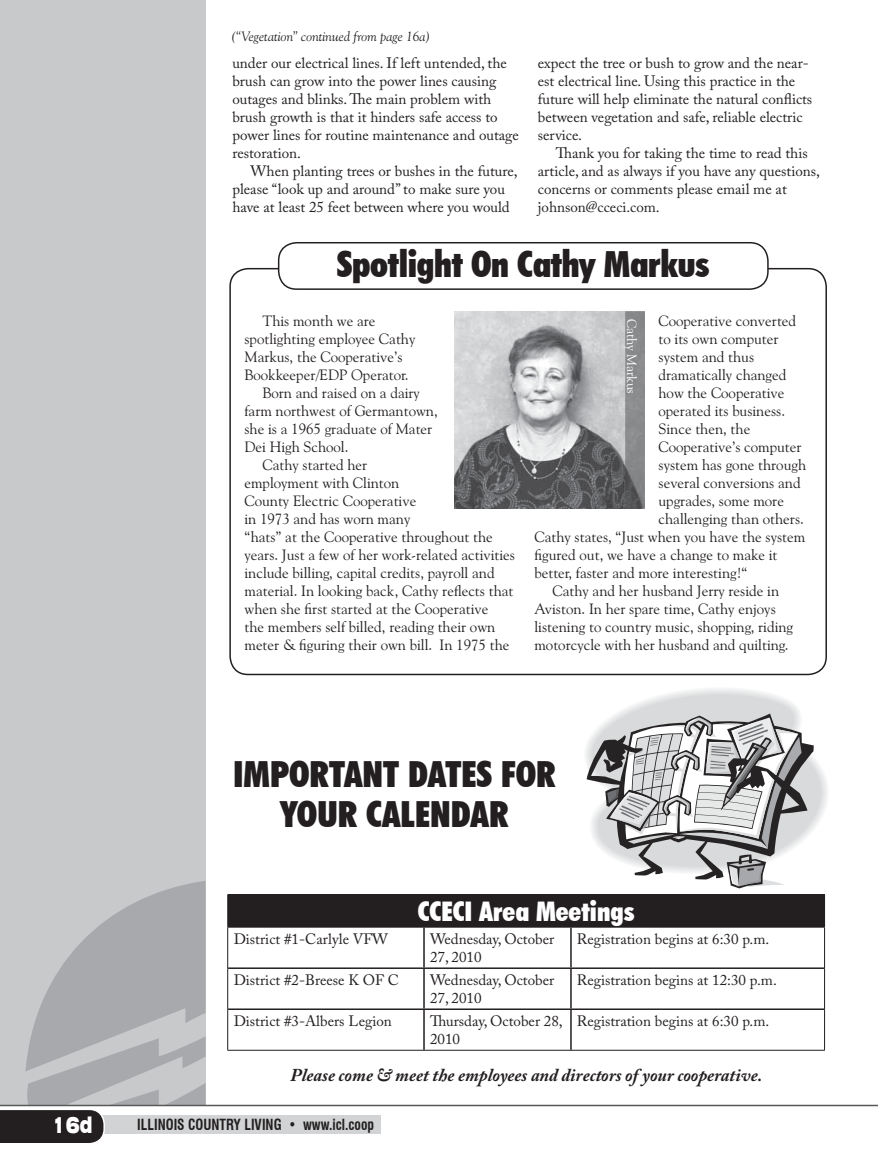
<style>
.page{position:relative;width:878px;height:1161px;background:#fff}
.page>*{position:absolute;margin:0;border:0;box-sizing:border-box;transform-origin:0 0}
.t1{font:900 condensed 36px/40.5px "Futura BT";letter-spacing:-.005em;color:#231f20;text-align:center}
.t2{font:900 condensed 27px "Futura BT";color:#fff}
.t3{font:900 expanded 22.5px "Swiss 721 BT";color:#fff;scale:.65 1}
.t4{font:italic 700 18px "Adobe Caslon Pro";color:#231f20}
.t5{font:15px "Goudy Old Style BT";color:#231f20}
.t6{font:15px/18px "Adobe Caslon Pro";color:#231f20}
.t7{font:700 condensed 15px "Swiss 721 BT";color:#231f20;scale:.9 1}
.t8{font:italic 13.5px "Goudy Old Style BT";color:#231f20}
.t9{font:13.5px "Goudy Old Style BT";letter-spacing:-.01em;color:#fff}
</style>
<div class="page">
<div style="left:278px;top:242px;width:490px;height:48px;border:2px solid #231f20;border-radius:18px"></div>
<div style="left:0;top:0;width:206px;height:1106px;background:#c7c9cb"></div>
<div style="left:228px;top:895px;width:596px;height:32px;background:#231f20"></div>
<hr style="left:423px;top:928px;width:2px;height:39px;background:#231f20">
<hr style="left:570px;top:928px;width:1px;height:39px;background:#231f20">
<hr style="left:228px;top:967px;width:196px;height:2px;background:#231f20">
<hr style="left:424px;top:967px;width:147px;height:2px;background:#231f20">
<hr style="left:423px;top:969px;width:2px;height:39px;background:#231f20">
<hr style="left:571px;top:967px;width:253px;height:2px;background:#231f20">
<hr style="left:570px;top:969px;width:1px;height:39px;background:#231f20">
<hr style="left:228px;top:1008px;width:196px;height:2px;background:#231f20">
<hr style="left:424px;top:1008px;width:147px;height:2px;background:#231f20">
<hr style="left:423px;top:1010px;width:2px;height:40px;background:#231f20">
<hr style="left:571px;top:1008px;width:253px;height:2px;background:#231f20">
<hr style="left:570px;top:1010px;width:1px;height:40px;background:#231f20">
<hr style="left:227px;top:927px;width:197px;height:1px;background:#231f20">
<hr style="left:424px;top:927px;width:147px;height:1px;background:#231f20">
<hr style="left:571px;top:927px;width:253px;height:1px;background:#231f20">
<hr style="left:227px;top:894px;width:197px;height:1px;background:#231f20">
<hr style="left:424px;top:894px;width:147px;height:1px;background:#231f20">
<hr style="left:571px;top:894px;width:253px;height:1px;background:#231f20">
<hr style="left:227px;top:895px;width:1px;height:32px;background:#231f20">
<hr style="left:824px;top:895px;width:1px;height:32px;background:#231f20">
<hr style="left:227px;top:928px;width:1px;height:40px;background:#231f20">
<hr style="left:824px;top:928px;width:1px;height:40px;background:#231f20">
<hr style="left:227px;top:968px;width:1px;height:41px;background:#231f20">
<hr style="left:824px;top:968px;width:1px;height:41px;background:#231f20">
<hr style="left:227px;top:1009px;width:1px;height:41px;background:#231f20">
<hr style="left:824px;top:1009px;width:1px;height:41px;background:#231f20">
<hr style="left:227px;top:1050px;width:197px;height:1px;background:#231f20">
<hr style="left:424px;top:1050px;width:147px;height:1px;background:#231f20">
<hr style="left:571px;top:1050px;width:253px;height:1px;background:#231f20">
<svg style="left:617px;top:688px;width:211px;height:141px"></svg>
<svg style="left:586px;top:714px;width:227px;height:174px"></svg>
<img style="left:454px;top:311px;width:191px;height:198px">
<svg style="left:625px;top:311px;width:20px;height:197px;background:#838486"></svg>
<hr style="left:0;top:1105px;width:878px;height:1px;background:#58595b">
<div style="left:0;top:1116px;width:380px;height:18px;background:#d1d3d4"></div>
<svg style="left:0;top:881px;width:206px;height:262px"></svg>
<p class="t8" style="left:231px;top:28px;width:201px">(“Vegetation” continued from page 16a)</p>
<p class="t6" style="left:232px;top:54px;width:288px">under our electrical lines. If left untended, the brush can grow into the power lines causing outages and blinks. The main problem with brush growth is that it hinders safe access to power lines for routine maintenance and outage restoration.</p>
<p class="t6" style="left:232px;top:162px;width:286px;text-indent:18px">When planting trees or bushes in the future, please “look up and around” to make sure you have at least 25 feet between where you would</p>
<p class="t6" style="left:538px;top:54px;width:276px">expect the tree or bush to grow and the near&shy;est electrical line. Using this practice in the future will help eliminate the natural conflicts between vegetation and safe, reliable electric service.</p>
<p class="t6" style="left:538px;top:144px;width:283px;text-indent:18px">Thank you for taking the time to read this article, and as always if you have any questions, concerns or comments please email me at johnson@cceci.com.</p>
<h1 class="t1" style="left:337px;top:243px;width:374px">Spotlight On Cathy Markus</h1>
<p class="t9" style="left:640px;top:319px;width:77px;rotate:90deg">Cathy Markus</p>
<p class="t5" style="left:262px;top:311px;width:115px">This month we are</p>
<p class="t5" style="left:244px;top:329px;width:172px">spotlighting employee Cathy</p>
<p class="t5" style="left:244px;top:347px;width:159px">Markus, the Cooperative’s</p>
<p class="t5" style="left:244px;top:365px;width:165px">Bookkeeper/EDP Operator.</p>
<p class="t5" style="left:262px;top:383px;width:159px">Born and raised on a dairy</p>
<p class="t5" style="left:244px;top:401px;width:195px">farm northwest of Germantown,</p>
<p class="t5" style="left:244px;top:419px;width:189px">she is a 1965 graduate of Mater</p>
<p class="t5" style="left:244px;top:437px;width:105px">Dei High School.</p>
<p class="t5" style="left:262px;top:455px;width:106px">Cathy started her</p>
<p class="t5" style="left:244px;top:473px;width:156px">employment with Clinton</p>
<p class="t5" style="left:244px;top:491px;width:173px">County Electric Cooperative</p>
<p class="t5" style="left:244px;top:509px;width:167px">in 1973 and has worn many</p>
<p class="t5" style="left:244px;top:527px;width:250px">“hats” at the Cooperative throughout the</p>
<p class="t5" style="left:244px;top:545px;width:272px">years. Just a few of her work-related activities</p>
<p class="t5" style="left:244px;top:563px;width:252px">include billing, capital credits, payroll and</p>
<p class="t5" style="left:244px;top:581px;width:270px">material. In looking back, Cathy reflects that</p>
<p class="t5" style="left:244px;top:599px;width:245px">when she first started at the Cooperative</p>
<p class="t5" style="left:244px;top:617px;width:252px">the members self billed, reading their own</p>
<p class="t5" style="left:244px;top:635px;width:266px">meter &amp; figuring their own bill. In 1975 the</p>
<p class="t5" style="left:658px;top:311px;width:139px">Cooperative converted</p>
<p class="t5" style="left:658px;top:329px;width:122px">to its own computer</p>
<p class="t5" style="left:658px;top:347px;width:97px">system and thus</p>
<p class="t5" style="left:658px;top:365px;width:129px">dramatically changed</p>
<p class="t5" style="left:658px;top:383px;width:127px">how the Cooperative</p>
<p class="t5" style="left:658px;top:401px;width:128px">operated its business.</p>
<p class="t5" style="left:658px;top:419px;width:93px">Since then, the</p>
<p class="t5" style="left:658px;top:437px;width:145px">Cooperative’s computer</p>
<p class="t5" style="left:658px;top:455px;width:149px">system has gone through</p>
<p class="t5" style="left:658px;top:473px;width:144px">several conversions and</p>
<p class="t5" style="left:658px;top:491px;width:127px">upgrades, some more</p>
<p class="t5" style="left:658px;top:509px;width:147px">challenging than others.</p>
<p class="t5" style="left:534px;top:527px;width:272px">Cathy states, “Just when you have the system</p>
<p class="t5" style="left:534px;top:545px;width:244px">figured out, we have a change to make it</p>
<p class="t5" style="left:534px;top:563px;width:214px">better, faster and more interesting!“</p>
<p class="t5" style="left:552px;top:581px;width:228px">Cathy and her husband Jerry reside in</p>
<p class="t5" style="left:534px;top:599px;width:243px">Aviston. In her spare time, Cathy enjoys</p>
<p class="t5" style="left:534px;top:617px;width:260px">listening to country music, shopping, riding</p>
<p class="t5" style="left:534px;top:635px;width:256px">motorcycle with her husband and quilting.</p>
<h1 class="t1" style="left:233px;top:753px;width:324px">IMPORTANT DATES FOR<br>YOUR CALENDAR</h1>
<h2 class="t2" style="left:417px;top:895px;width:218px">CCECI Area Meetings</h2>
<p class="t6" style="left:234px;top:930px;width:156px">District #1-Carlyle VFW</p>
<p class="t6" style="left:430px;top:930px;width:126px">Wednesday, October<br>27, 2010</p>
<p class="t6" style="left:577px;top:930px;width:194px">Registration begins at 6:30 p.m.</p>
<p class="t6" style="left:234px;top:971px;width:167px">District #2-Breese K OF C</p>
<p class="t6" style="left:430px;top:971px;width:126px">Wednesday, October<br>27, 2010</p>
<p class="t6" style="left:577px;top:971px;width:201px">Registration begins at 12:30 p.m.</p>
<p class="t6" style="left:234px;top:1012px;width:159px">District #3-Albers Legion</p>
<p class="t6" style="left:430px;top:1012px;width:134px">Thursday, October 28,<br>2010</p>
<p class="t6" style="left:577px;top:1012px;width:194px">Registration begins at 6:30 p.m.</p>
<p class="t4" style="left:290px;top:1064px;width:473px">Please come &amp; meet the employees and directors of your cooperative.</p>
<h3 class="t3" style="left:52px;top:1111px;width:64px">16d</h3>
<p class="t7" style="left:137px;top:1116px;width:264px">ILLINOIS COUNTRY LIVING • www.icl.coop</p>
</div>
